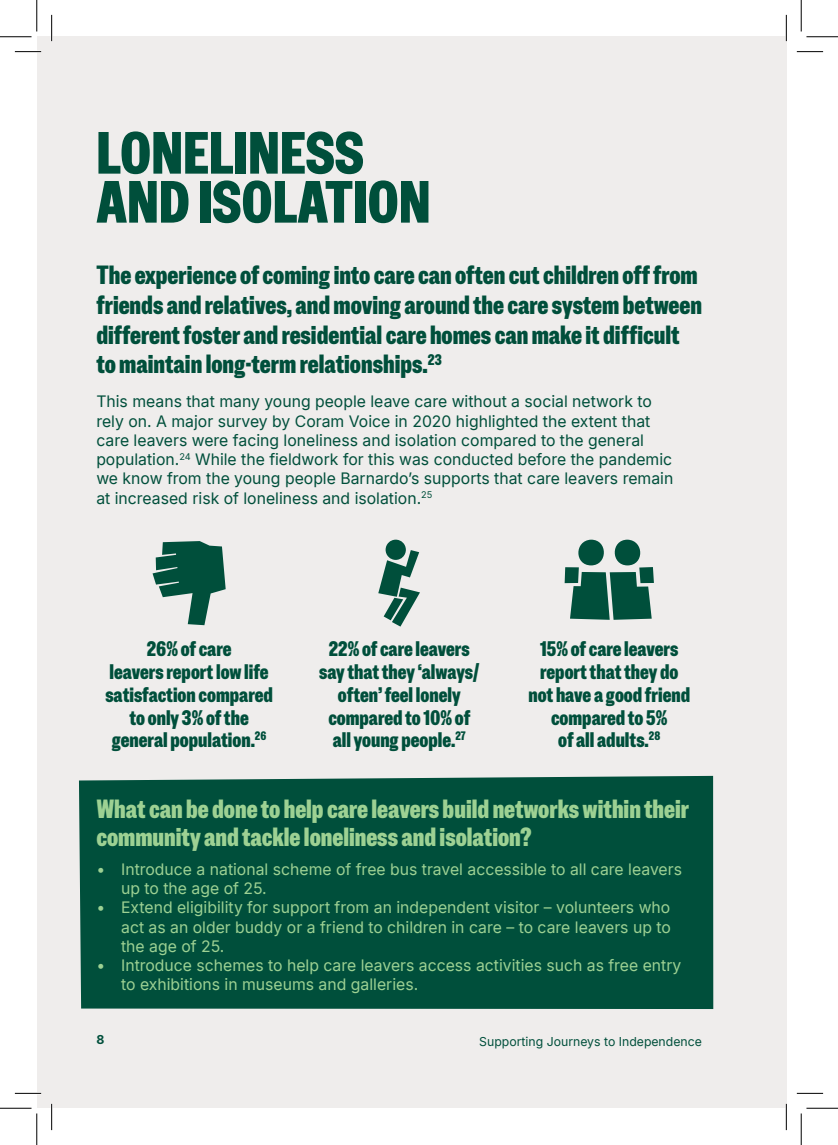
<style>
.page{position:relative;width:838px;height:1145px;background:#fff}
.page>*{position:absolute;margin:0;border:0;box-sizing:border-box;transform-origin:0 0}
.Heading_1_34_34{font:59.5px/49px "Barnardos Speak";color:#004f3b}
.Body_copy_9_13{font:26.25px/29.8px "Barnardos Speak";color:#004f3b}
.Body_copy_9_13-2{font:26.25px/28px "Barnardos Speak";color:#9dd193}
.Body_copy_9_13-3{font:21px/22.8px "Barnardos Speak";color:#004f3b;text-align:center}
.Body_copy_9_13-4{font:15.75px/19.2px "Inter";color:#004f3b}
.t1{font:15.75px/19.2px "Inter";color:#9dd193}
.t2{font:12.25px "Inter";color:#004f3b}
.t3{font:700 12.25px "Inter";color:#004f3b}
</style>
<div class="page">
<div style="left:37px;top:37px;width:749px;height:1071px;background:#efedec"></div>
<div style="left:79px;top:776px;width:634px;height:233px;background:#004f3b"></div>
<svg style="left:152px;top:541px;width:74px;height:84px"></svg>
<svg style="left:378px;top:540px;width:42px;height:87px"></svg>
<svg style="left:564px;top:540px;width:89px;height:80px"></svg>
<hr style="left:15px;top:51px;width:26px;height:2px;background:#fff">
<hr style="left:15px;top:1092px;width:26px;height:2px;background:#fff">
<hr style="left:51px;top:15px;width:2px;height:26px;background:#fff">
<hr style="left:51px;top:1104px;width:2px;height:26px;background:#fff">
<hr style="left:785px;top:15px;width:2px;height:26px;background:#fff">
<hr style="left:785px;top:1104px;width:2px;height:26px;background:#fff">
<svg style="left:15px;top:51px;width:26px;height:1px"></svg>
<svg style="left:796px;top:51px;width:27px;height:1px"></svg>
<svg style="left:15px;top:1093px;width:26px;height:1px"></svg>
<svg style="left:796px;top:1093px;width:27px;height:1px"></svg>
<svg style="left:51px;top:15px;width:1px;height:26px"></svg>
<svg style="left:51px;top:1104px;width:1px;height:26px"></svg>
<svg style="left:786px;top:15px;width:1px;height:26px"></svg>
<svg style="left:786px;top:1104px;width:1px;height:26px"></svg>
<hr style="left:0;top:36px;width:32px;height:1px;background:#000">
<hr style="left:806px;top:36px;width:31px;height:1px;background:#000">
<hr style="left:0;top:1108px;width:32px;height:1px;background:#000">
<hr style="left:806px;top:1108px;width:31px;height:1px;background:#000">
<hr style="left:36px;top:0;width:1px;height:31px;background:#000">
<hr style="left:36px;top:1113px;width:1px;height:32px;background:#000">
<hr style="left:800px;top:0;width:1px;height:31px;background:#000">
<hr style="left:800px;top:1113px;width:1px;height:32px;background:#000">
<p class="Heading_1_34_34" style="left:96px;top:124px;width:336px">LONELINESS<br>AND ISOLATION</p>
<p class="Body_copy_9_13" style="left:96px;top:258px;width:607px">The experience of coming into care can often cut children off from friends and relatives, and moving around the care system between different foster and residential care homes can make it difficult to maintain long-term relationships.<sup>23</sup></p>
<p class="Body_copy_9_13-4" style="left:96px;top:392px;width:578px">This means that many young people leave care without a social network to rely on. A major survey by Coram Voice in 2020 highlighted the extent that care leavers were facing loneliness and isolation compared to the general population.<sup>24</sup> While the fieldwork for this was conducted before the pandemic we know from the young people Barnardo’s supports that care leavers remain at increased risk of loneliness and isolation.<sup>25</sup></p>
<p class="Body_copy_9_13-3" style="left:105px;top:636px;width:169px">26% of care<br>leavers report low life satisfaction compared to only 3% of the general population.<sup>26</sup></p>
<p class="Body_copy_9_13-3" style="left:319px;top:636px;width:162px">22% of care leavers say that they ‘always/ often’ feel lonely compared to 10% of all young people.<sup>27</sup></p>
<p class="Body_copy_9_13-3" style="left:528px;top:636px;width:163px">15% of care leavers report that they do not have a good friend compared to 5%<br>of all adults.<sup>28</sup></p>
<p class="Body_copy_9_13-2" style="left:96px;top:793px;width:594px">What can be done to help care leavers build networks within their community and tackle loneliness and isolation?</p>
<p class="t1" style="left:121px;top:859px;width:562px;text-indent:-25px">• Introduce a national scheme of free bus travel accessible to all care leavers up to the age of 25.</p>
<p class="t1" style="left:121px;top:898px;width:551px;text-align:justify;text-indent:-25px">• Extend eligibility for support from an independent visitor – volunteers who act as an older buddy or a friend to children in care – to care leavers up to the age of 25.</p>
<p class="t1" style="left:121px;top:955px;width:561px;text-indent:-25px">• Introduce schemes to help care leavers access activities such as free entry to exhibitions in museums and galleries.</p>
<p class="t3" style="left:96px;top:1031px;width:9px">8</p>
<p class="t2" style="left:479px;top:1032px;width:224px">Supporting Journeys to Independence</p>
</div>
